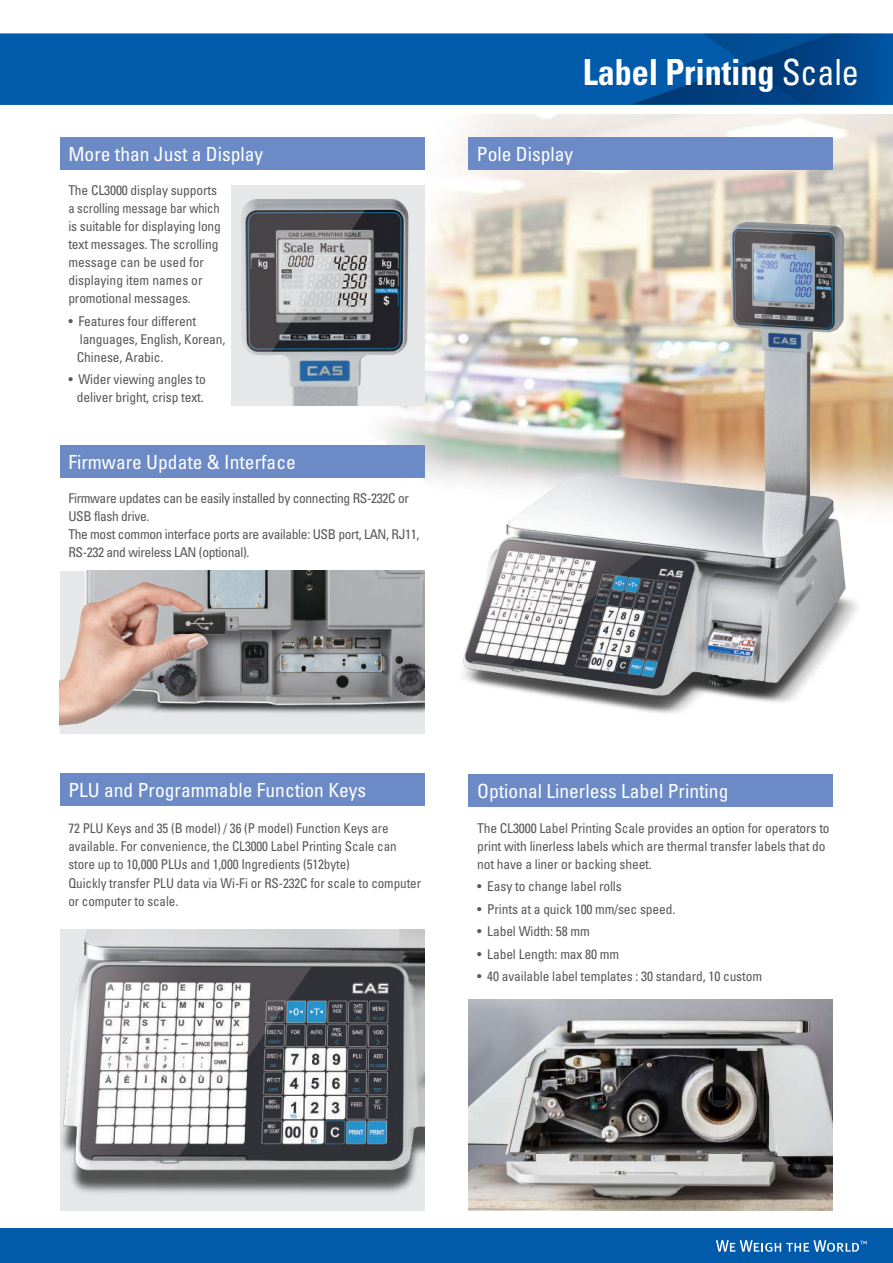
<style>
.page{position:relative;width:893px;height:1263px;background:#fff}
.page>*{position:absolute;margin:0;border:0;box-sizing:border-box;transform-origin:0 0}
.t1{font:700 condensed 36px "Univers";letter-spacing:-.005em;color:#fff;scale:.95 1}
.t2{font:condensed 19.5px "Univers LT Std";color:#fff}
.t3{font:condensed 13.5px/18px "Univers LT Std";letter-spacing:-.01em;color:#57585a}
.s1{font-weight:400}
</style>
<div class="page">
<div style="left:0;top:1229px;width:893px;height:34px;background:#015aaa"></div>
<hr style="left:0;top:940px;width:1px;height:289px;background:#d1d2d4">
<img style="left:102px;top:115px;width:791px;height:493px">
<div style="left:0;top:33px;width:893px;height:72px;background:#015aaa"></div>
<svg style="left:632px;top:33px;width:261px;height:71px;background:#014b92"></svg>
<svg style="left:716px;top:1240px;width:151px;height:12px"></svg>
<div style="left:60px;top:773px;width:364px;height:33px;background:#6c8bc6"></div>
<img style="left:60px;top:929px;width:364px;height:282px">
<div style="left:60px;top:445px;width:364px;height:33px;background:#6c8bc6"></div>
<img style="left:250px;top:571px;width:174px;height:162px">
<img style="left:60px;top:571px;width:190px;height:162px">
<div style="left:60px;top:137px;width:364px;height:32px;background:#6c8bc6"></div>
<img style="left:231px;top:185px;width:193px;height:220px">
<div style="left:468px;top:774px;width:365px;height:32px;background:#6c8bc6"></div>
<img style="left:468px;top:999px;width:365px;height:212px">
<div style="left:468px;top:137px;width:365px;height:32px;background:#6c8bc6"></div>
<img style="left:455px;top:153px;width:438px;height:560px">
<h2 class="t2" style="left:68px;top:141px;width:196px">More than Just a Display</h2>
<p class="t3" style="left:68px;top:181px;width:154px">The CL3000 display supports a scrolling message bar which is suitable for displaying long text messages. The scrolling message can be used for displaying item names or promotional messages.</p>
<p class="t3" style="left:77px;top:312px;width:150px;text-indent:-9px">• Features four different languages, English, Korean,<br>Chinese, Arabic.</p>
<p class="t3" style="left:68px;top:370px;width:139px;text-align:center">• Wider viewing angles to deliver bright, crisp text.</p>
<h2 class="t2" style="left:68px;top:450px;width:229px">Firmware Update &amp; Interface</h2>
<p class="t3" style="left:68px;top:489px;width:353px">Firmware updates can be easily installed by connecting RS-232C or USB flash drive.<br>The most common interface ports are available: USB port, LAN, RJ11, RS-232 and wireless LAN (optional).</p>
<h1 class="t1" style="left:583px;top:50px;width:292px">Label Printing <span class="s1">Scale</span></h1>
<h2 class="t2" style="left:477px;top:141px;width:98px">Pole Display</h2>
<h2 class="t2" style="left:68px;top:778px;width:299px">PLU and Programmable Function Keys</h2>
<p class="t3" style="left:68px;top:818px;width:330px">72 PLU Keys and 35 (B model) / 36 (P model) Function Keys are available. For convenience, the CL3000 Label Printing Scale can store up to 10,000 PLUs and 1,000 Ingredients (512byte)</p>
<p class="t3" style="left:68px;top:874px;width:354px">Quickly transfer PLU data via Wi-Fi or RS-232C for scale to computer or computer to scale.</p>
<h2 class="t2" style="left:477px;top:778px;width:253px">Optional Linerless Label Printing</h2>
<p class="t3" style="left:477px;top:818px;width:354px">The CL3000 Label Printing Scale provides an option for operators to print with linerless labels which are thermal transfer labels that do not have a liner or backing sheet.</p>
<p class="t3" style="left:477px;top:877px;width:146px">• Easy to change label rolls</p>
<p class="t3" style="left:477px;top:899px;width:200px">• Prints at a quick 100 mm/sec speed.</p>
<p class="t3" style="left:477px;top:922px;width:114px">• Label Width: 58 mm</p>
<p class="t3" style="left:477px;top:944px;width:144px">• Label Length: max 80 mm</p>
<p class="t3" style="left:477px;top:967px;width:286px">• 40 available label templates : 30 standard, 10 custom</p>
</div>
